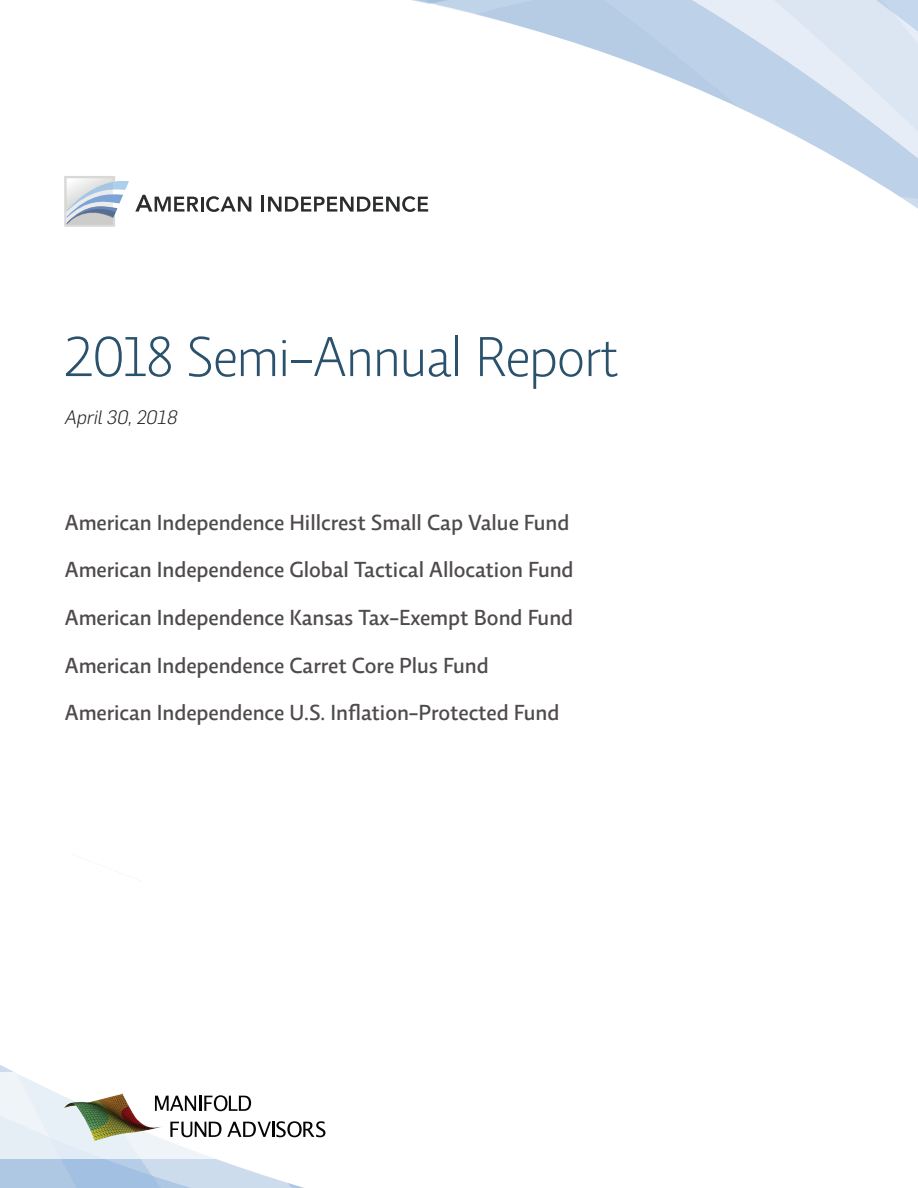
<style>
.page{position:relative;width:918px;height:1188px;background:#fff}
.page>*{position:absolute;margin:0;border:0;box-sizing:border-box;transform-origin:0 0}
.t1{font:300 57.15px "Relato Sans OT";letter-spacing:-.015em;color:#2b526c}
.t2{font:500 22.2px/47.7px "Relato Sans OT";color:#4f4b4b}
.t3{font:italic 300 19.05px "Flama";color:#231f20}
</style>
<div class="page">
<svg style="left:142px;top:0;width:776px;height:212px"></svg>
<hr style="left:261px;top:195px;width:3px;height:17px;background:#2b2c2c">
<svg style="left:268px;top:196px;width:160px;height:16px"></svg>
<svg style="left:135px;top:195px;width:63px;height:17px"></svg>
<hr style="left:201px;top:197px;width:3px;height:15px;background:#2b2c2c">
<svg style="left:206px;top:196px;width:45px;height:16px"></svg>
<svg style="left:64px;top:176px;width:65px;height:51px"></svg>
<svg style="left:0;top:1072px;width:252px;height:49px"></svg>
<img style="left:64px;top:1093px;width:99px;height:28px">
<svg style="left:155px;top:1095px;width:96px;height:16px"></svg>
<svg style="left:0;top:1121px;width:326px;height:67px"></svg>
<p class="t1" style="left:64px;top:323px;width:556px">2018 Semi-Annual Report</p>
<p class="t3" style="left:64px;top:405px;width:114px">April 30, 2018</p>
<p class="t2" style="left:65px;top:498px;width:510px">American Independence Hillcrest Small Cap Value Fund American Independence Global Tactical Allocation Fund American Independence Kansas Tax-Exempt Bond Fund American Independence Carret Core Plus Fund American Independence U.S. Inflation-Protected Fund</p>
</div>
